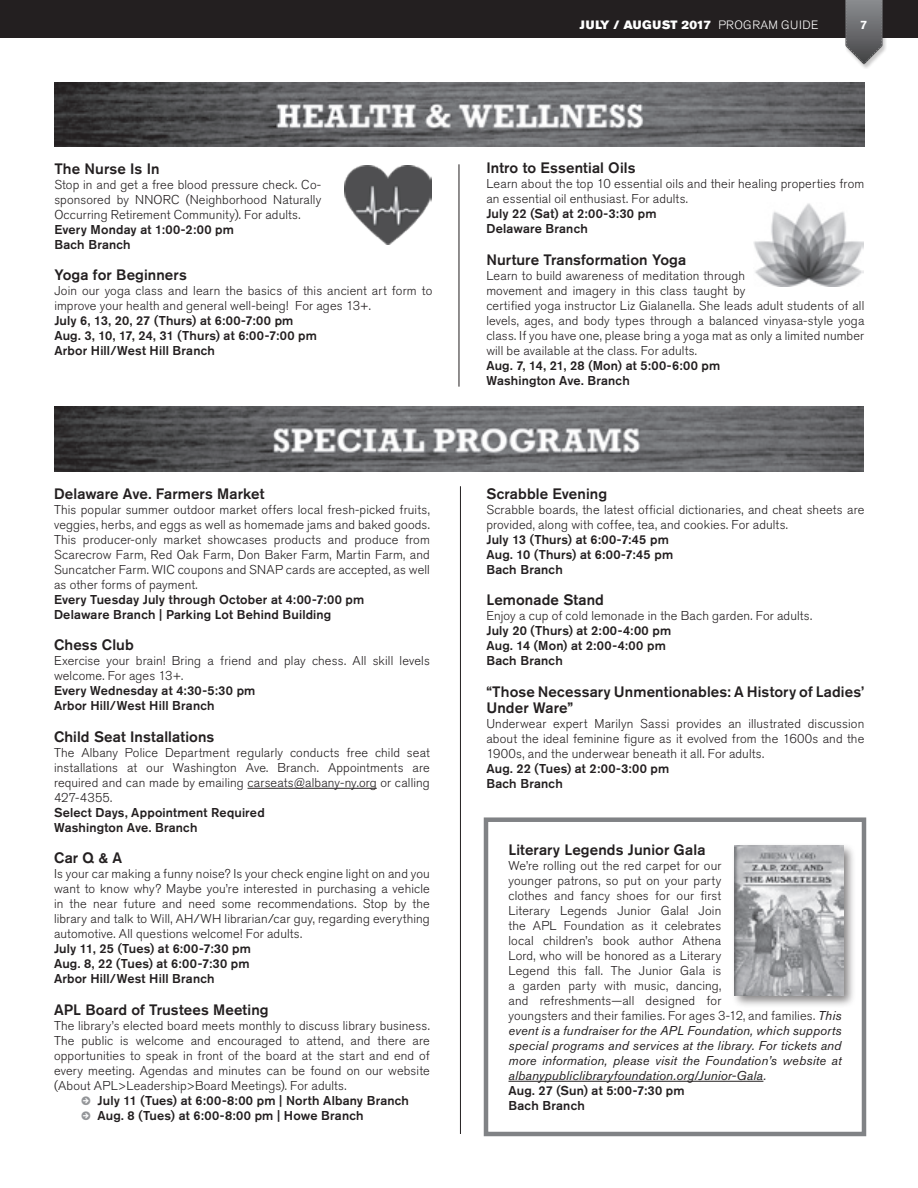
<style>
.page{position:relative;width:918px;height:1188px;background:#fff}
.page>*{position:absolute;margin:0;border:0;box-sizing:border-box;transform-origin:0 0}
.t1{font:500 15px/16.5px "Akzidenz Grotesk Pro";letter-spacing:.005em;color:#231f20}
.t2{font:300 12.75px/15px "Akzidenz Grotesk Pro";letter-spacing:.01em;color:#231f20}
.t3{font:500 12.75px/15px "Akzidenz Grotesk Pro";letter-spacing:.015em;color:#231f20}
.t4{font:12px "Akzidenz Grotesk Pro Super";letter-spacing:.02em;color:#fff}
.t5{font:700 12px "Akzidenz Grotesk Pro";color:#fff}
.s1{font-family:"Klavika Arrows";font-weight:700;color:#939598}
.s2{font-family:"Akzidenz Grotesk Pro";font-weight:300}
.s3{font-weight:400;font-style:italic}
</style>
<div class="page">
<div style="left:0;top:0;width:918px;height:38px;background:#231f20"></div>
<div style="left:845px;top:0;width:42px;height:69px;background:#231f20;opacity:.25"></div>
<svg style="left:845px;top:0;width:38px;height:64px;background:#7d7e80"></svg>
<img style="left:54px;top:82px;width:810px;height:65px">
<hr style="left:459px;top:164px;width:1px;height:223px;background:#231f20">
<img style="left:344px;top:165px;width:87px;height:79px">
<hr style="left:460px;top:486px;width:1px;height:648px;background:#231f20">
<hr style="left:248px;top:788px;width:129px;height:1px;background:#231f20">
<img style="left:54px;top:407px;width:809px;height:64px">
<hr style="left:508px;top:1081px;width:255px;height:1px;background:#231f20">
<div style="left:484px;top:817px;width:382px;height:319px;border:4px solid #808285"></div>
<div style="left:731px;top:842px;width:125px;height:166px;background:#231f20;opacity:.55"></div>
<img style="left:735px;top:846px;width:109px;height:149px">
<img style="left:754px;top:203px;width:110px;height:84px">
<p class="t1" style="left:54px;top:160px;width:107px">The Nurse Is In</p>
<p class="t2" style="left:54px;top:177px;width:268px;text-align:justify">Stop in and get a free blood pressure check. Co&shy;sponsored by NNORC (Neighborhood Naturally Occurring Retirement Community). For adults.</p>
<p class="t3" style="left:54px;top:222px;width:181px">Every Monday at 1:00-2:00 pm<br>Bach Branch</p>
<p class="t1" style="left:54px;top:267px;width:134px">Yoga for Beginners</p>
<p class="t2" style="left:54px;top:283px;width:380px">Join our yoga class and learn the basics of this ancient art form to improve your health and general well-being! For ages 13+.</p>
<p class="t3" style="left:54px;top:313px;width:264px">July 6, 13, 20, 27 (Thurs) at 6:00-7:00 pm<br>Aug. 3, 10, 17, 24, 31 (Thurs) at 6:00-7:00 pm<br>Arbor Hill/West Hill Branch</p>
<p class="t1" style="left:54px;top:485px;width:212px">Delaware Ave. Farmers Market</p>
<p class="t2" style="left:54px;top:502px;width:377px;text-align:justify">This popular summer outdoor market offers local fresh-picked fruits, veggies, herbs, and eggs as well as homemade jams and baked goods.<br>This producer-only market showcases products and produce from Scarecrow Farm, Red Oak Farm, Don Baker Farm, Martin Farm, and Suncatcher Farm. WIC coupons and SNAP cards are accepted, as well as other forms of payment.</p>
<p class="t3" style="left:54px;top:592px;width:312px">Every Tuesday July through October at 4:00-7:00 pm<br>Delaware Branch | Parking Lot Behind Building</p>
<p class="t1" style="left:54px;top:637px;width:81px">Chess Club</p>
<p class="t2" style="left:54px;top:654px;width:377px">Exercise your brain! Bring a friend and play chess. All skill levels welcome. For ages 13+.</p>
<p class="t3" style="left:54px;top:683px;width:203px">Every Wednesday at 4:30-5:30 pm<br>Arbor Hill/West Hill Branch</p>
<p class="t1" style="left:54px;top:728px;width:162px">Child Seat Installations</p>
<p class="t2" style="left:54px;top:745px;width:377px;text-align:justify">The Albany Police Department regularly conducts free child seat installations at our Washington Ave. Branch. Appointments are required and can made by emailing carseats@albany-ny.org or calling 427-4355.</p>
<p class="t3" style="left:54px;top:805px;width:212px">Select Days, Appointment Required<br>Washington Ave. Branch</p>
<p class="t1" style="left:54px;top:850px;width:70px">Car Q &amp; A</p>
<p class="t2" style="left:54px;top:867px;width:377px;text-align:justify">Is your car making a funny noise? Is your check engine light on and you want to know why? Maybe you’re interested in purchasing a vehicle in the near future and need some recommendations. Stop by the library and talk to Will, AH/WH librarian/car guy, regarding everything automotive. All questions welcome! For adults.</p>
<p class="t3" style="left:54px;top:941px;width:199px;text-align:justify">July 11, 25 (Tues) at 6:00-7:30 pm Aug. 8, 22 (Tues) at 6:00-7:30 pm Arbor Hill/West Hill Branch</p>
<p class="t1" style="left:54px;top:1001px;width:216px">APL Board of Trustees Meeting</p>
<p class="t2" style="left:54px;top:1018px;width:377px">The library’s elected board meets monthly to discuss library business.</p>
<p class="t2" style="left:54px;top:1033px;width:377px">The public is welcome and encouraged to attend, and there are</p>
<p class="t2" style="left:54px;top:1048px;width:377px">opportunities to speak in front of the board at the start and end of</p>
<p class="t2" style="left:54px;top:1063px;width:377px">every meeting. Agendas and minutes can be found on our website</p>
<p class="t2" style="left:54px;top:1078px;width:294px">(About APL&gt;Leadership&gt;Board Meetings). For adults.</p>
<p class="t3" style="left:81px;top:1093px;width:330px"><span class="s1">R</span> July 11 (Tues) at 6:00-8:00 pm | North Albany Branch</p>
<p class="t3" style="left:81px;top:1108px;width:284px"><span class="s1">R</span> Aug. 8 (Tues) at 6:00-8:00 pm | Howe Branch</p>
<p class="t4" style="left:580px;top:17px;width:240px">JULY / AUGUST 2017 <span class="s2">PROGRAM GUIDE</span></p>
<p class="t5" style="left:861px;top:17px;width:8px">7</p>
<p class="t1" style="left:486px;top:160px;width:151px">Intro to Essential Oils</p>
<p class="t2" style="left:486px;top:176px;width:379px">Learn about the top 10 essential oils and their healing properties from an essential oil enthusiast. For adults.</p>
<p class="t3" style="left:486px;top:206px;width:172px">July 22 (Sat) at 2:00-3:30 pm<br>Delaware Branch</p>
<p class="t1" style="left:486px;top:251px;width:202px">Nurture Transformation Yoga</p>
<p class="t2" style="left:486px;top:268px;width:380px">Learn to build awareness of meditation through<br>movement and imagery in this class taught by<br>certified yoga instructor Liz Gialanella. She leads adult students of all levels, ages, and body types through a balanced vinyasa-style yoga class. If you have one, please bring a yoga mat as only a limited number will be available at the class. For adults.</p>
<p class="t3" style="left:486px;top:358px;width:236px">Aug. 7, 14, 21, 28 (Mon) at 5:00-6:00 pm<br>Washington Ave. Branch</p>
<p class="t1" style="left:486px;top:485px;width:122px">Scrabble Evening</p>
<p class="t2" style="left:486px;top:502px;width:380px">Scrabble boards, the latest official dictionaries, and cheat sheets are provided, along with coffee, tea, and cookies. For adults.</p>
<p class="t3" style="left:486px;top:532px;width:188px">July 13 (Thurs) at 6:00-7:45 pm<br>Aug. 10 (Thurs) at 6:00-7:45 pm<br>Bach Branch</p>
<p class="t1" style="left:486px;top:592px;width:119px">Lemonade Stand</p>
<p class="t2" style="left:486px;top:609px;width:327px">Enjoy a cup of cold lemonade in the Bach garden. For adults.</p>
<p class="t3" style="left:486px;top:623px;width:186px">July 20 (Thurs) at 2:00-4:00 pm<br>Aug. 14 (Mon) at 2:00-4:00 pm<br>Bach Branch</p>
<p class="t1" style="left:486px;top:683px;width:379px">“Those Necessary Unmentionables: A History of Ladies’<br>Under Ware”</p>
<p class="t2" style="left:486px;top:717px;width:379px;text-align:justify">Underwear expert Marilyn Sassi provides an illustrated discussion about the ideal feminine figure as it evolved from the 1600s and the 1900s, and the underwear beneath it all. For adults.</p>
<p class="t3" style="left:486px;top:761px;width:185px">Aug. 22 (Tues) at 2:00-3:00 pm<br>Bach Branch</p>
<p class="t1" style="left:508px;top:841px;width:198px">Literary Legends Junior Gala</p>
<p class="t2" style="left:508px;top:858px;width:335px">We’re rolling out the red carpet for our<br>younger patrons, so put on your party<br>clothes and fancy shoes for our first<br>Literary Legends Junior Gala! Join<br>the APL Foundation as it celebrates<br>local children’s book author Athena<br>Lord, who will be honored as a Literary<br>Legend this fall. The Junior Gala is<br>a garden party with music, dancing,<br>and refreshments—all designed for<br>youngsters and their families. For ages 3-12, and families. <span class="s3">This event is a fundraiser for the APL Foundation, which supports special programs and services at the library. For tickets and more information, please visit the Foundation’s website at albanypubliclibraryfoundation.org/Junior-Gala.</span></p>
<p class="t3" style="left:508px;top:1083px;width:178px">Aug. 27 (Sun) at 5:00-7:30 pm<br>Bach Branch</p>
</div>
